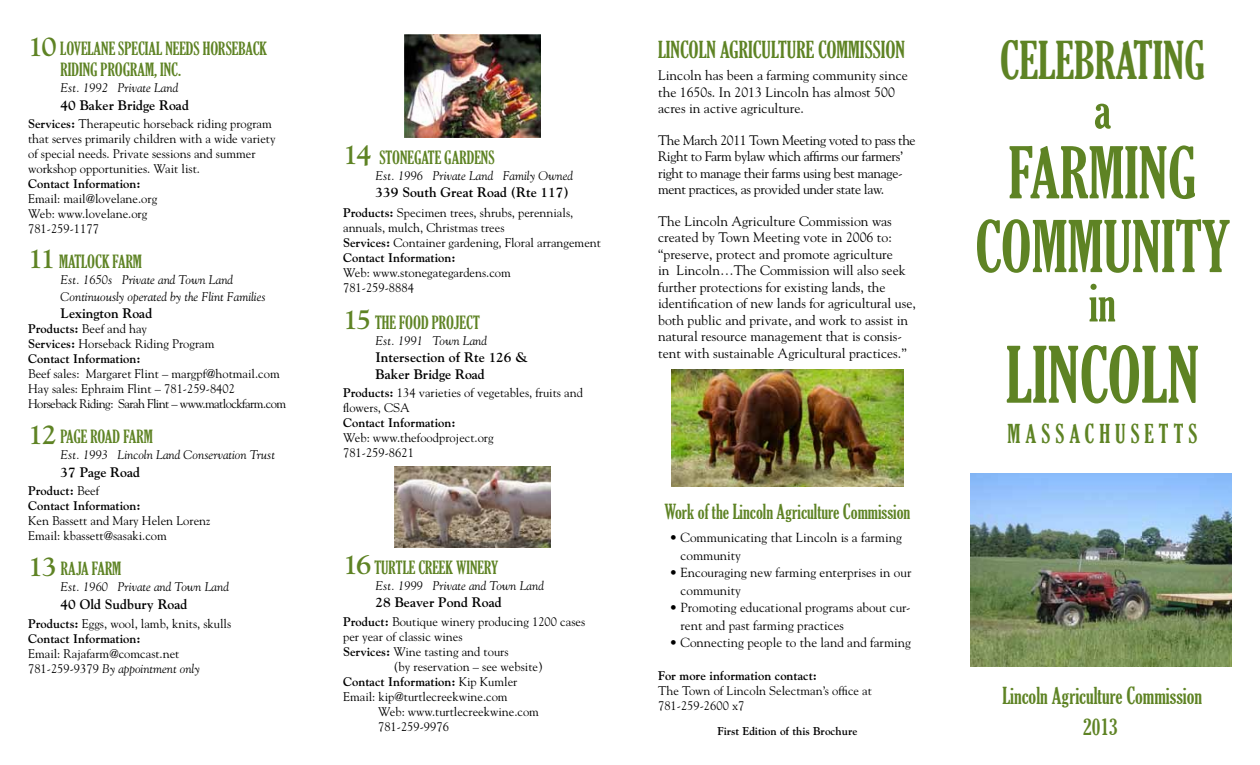
<style>
.page{position:relative;width:1260px;height:765px;background:#fff}
.page>*{position:absolute;margin:0;border:0;box-sizing:border-box;transform-origin:0 0}
.t1{font:extra-condensed 75px "Gloucester";color:#5e8324}
.t2{font:extra-condensed 68.75px "Gloucester";color:#5e8324}
.t3{font:extra-condensed 52.5px "Gloucester";color:#5e8324}
.t4{font:extra-condensed 50px "Gloucester";color:#5e8324}
.t5{font:extra-condensed 25px "Gloucester";letter-spacing:.205em;color:#5e8324}
.t6{font:extra-condensed 22.5px/31.2px "Gloucester";color:#5e8324;text-align:center}
.t7{font:extra-condensed 20px "Gloucester";color:#5e8324}
.t8{font:extra-condensed 17.5px/21px "Gloucester";color:#5e8324}
.t9{font:13.75px/16.5px "Goudy Std";color:#000}
.t10{font:13.75px/16.5px "Goudy Std";letter-spacing:-.025em;color:#000}
.t11{font:700 13.75px/16.2px "Goudy Std";color:#000}
.t12{font:13.12px/17.5px "Goudy Std";color:#000}
.t13{font:12.5px/15px "Goudy Std";color:#000}
.t14{font:700 12.5px/15px "Goudy Std";color:#000}
.t15{font:italic 12.5px/16.2px "Goudy Std";color:#000}
.t16{font:700 11.25px "Goudy Std";color:#000}
.s1{font-family:"Goudy Std";font-weight:700;font-stretch:normal;font-size:27.5px}
.s2{font-weight:700}
.s3{font-weight:400}
.s4{font-style:italic}
</style>
<div class="page">
<img style="left:394px;top:466px;width:157px;height:81px">
<img style="left:405px;top:34px;width:135px;height:103px">
<img style="left:671px;top:370px;width:233px;height:117px">
<img style="left:971px;top:473px;width:261px;height:194px">
<h3 class="t8" style="left:61px;top:38px;width:208px;text-indent:-32px"><span class="s1">10</span> LOVELANE SPECIAL NEEDS HORSEBACK<br>RIDING PROGRAM, INC.</h3>
<p class="t15" style="left:61px;top:80px;width:119px">Est. 1992 Private Land</p>
<p class="t11" style="left:61px;top:97px;width:130px">40 Baker Bridge Road</p>
<p class="t13" style="left:28px;top:116px;width:249px"><span class="s2">Services:</span> Therapeutic horseback riding program that serves primarily children with a wide variety of special needs. Private sessions and summer workshop opportunities. Wait list.</p>
<p class="t14" style="left:28px;top:177px;width:114px">Contact Information:</p>
<p class="t13" style="left:28px;top:191px;width:131px">Email: mail@lovelane.org<br>Web: www.lovelane.org<br>781-259-1177</p>
<h3 class="t8" style="left:28px;top:251px;width:115px"><span class="s1">11</span> MATLOCK FARM</h3>
<p class="t15" style="left:61px;top:272px;width:207px">Est. 1650s Private and Town Land<br>Continuously operated by the Flint Families</p>
<p class="t11" style="left:61px;top:305px;width:93px">Lexington Road</p>
<p class="t14" style="left:28px;top:321px;width:188px">Products: <span class="s3">Beef and hay<br></span>Services: <span class="s3">Horseback Riding Program<br></span>Contact Information:</p>
<p class="t13" style="left:28px;top:366px;width:260px">Beef sales: Margaret Flint – margpf@hotmail.com<br>Hay sales: Ephraim Flint – 781-259-8402<br>Horseback Riding: Sarah Flint – www.matlockfarm.com</p>
<h3 class="t8" style="left:28px;top:426px;width:126px"><span class="s1">12</span> PAGE ROAD FARM</h3>
<p class="t15" style="left:61px;top:447px;width:216px">Est. 1993 Lincoln Land Conservation Trust</p>
<p class="t11" style="left:61px;top:464px;width:81px">37 Page Road</p>
<p class="t14" style="left:28px;top:484px;width:114px">Product: <span class="s3">Beef<br></span>Contact Information:</p>
<p class="t13" style="left:28px;top:513px;width:184px">Ken Bassett and Mary Helen Lorenz<br>Email: kbassett@sasaki.com</p>
<h3 class="t8" style="left:28px;top:558px;width:41px"><span class="s1">13</span>RAJA</h3>
<h3 class="t8" style="left:92px;top:558px;width:31px">FARM</h3>
<p class="t15" style="left:61px;top:579px;width:170px">Est. 1960 Private and Town Land</p>
<p class="t11" style="left:61px;top:596px;width:128px">40 Old Sudbury Road</p>
<p class="t14" style="left:28px;top:616px;width:205px">Products: <span class="s3">Eggs, wool, lamb, knits, skulls<br></span>Contact Information:</p>
<p class="t13" style="left:28px;top:646px;width:173px">Email: Rajafarm@comcast.net<br>781-259-9379 <span class="s4">By appointment only</span></p>
<h3 class="t8" style="left:343px;top:147px;width:73px"><span class="s1">14</span> STONEGATE</h3>
<h3 class="t8" style="left:444px;top:147px;width:52px">GARDENS</h3>
<p class="t15" style="left:376px;top:167px;width:199px">Est. 1996 Private Land Family Owned</p>
<p class="t11" style="left:376px;top:184px;width:195px">339 South Great Road (Rte 117)</p>
<p class="t13" style="left:343px;top:205px;width:259px"><span class="s2">Products:</span> Specimen trees, shrubs, perennials, annuals, mulch, Christmas trees<br><span class="s2">Services:</span> Container gardening, Floral arrangement <span class="s2">Contact Information:</span></p>
<p class="t13" style="left:343px;top:265px;width:169px">Web: www.stonegategardens.com<br>781-259-8884</p>
<h3 class="t8" style="left:343px;top:312px;width:135px"><span class="s1">15</span> THE FOOD PROJECT</h3>
<p class="t15" style="left:376px;top:332px;width:113px">Est. 1991 Town Land</p>
<p class="t11" style="left:376px;top:349px;width:154px">Intersection of Rte 126 &amp;<br>Baker Bridge Road</p>
<p class="t13" style="left:343px;top:385px;width:241px"><span class="s2">Products:</span> 134 varieties of vegetables, fruits and flowers, CSA</p>
<p class="t14" style="left:343px;top:415px;width:114px">Contact Information:</p>
<p class="t13" style="left:343px;top:430px;width:152px">Web: www.thefoodproject.org<br>781-259-8621</p>
<h3 class="t8" style="left:343px;top:557px;width:157px"><span class="s1">16</span> TURTLE CREEK WINERY</h3>
<p class="t15" style="left:376px;top:577px;width:170px">Est. 1999 Private and Town Land</p>
<p class="t11" style="left:376px;top:594px;width:128px">28 Beaver Pond Road</p>
<p class="t13" style="left:343px;top:614px;width:244px"><span class="s2">Product:</span> Boutique winery producing 1200 cases</p>
<p class="t13" style="left:343px;top:629px;width:121px">per year of classic wines</p>
<p class="t13" style="left:343px;top:644px;width:167px"><span class="s2">Services:</span> Wine tasting and tours</p>
<p class="t13" style="left:394px;top:659px;width:151px">(by reservation – see website)</p>
<p class="t14" style="left:343px;top:674px;width:176px">Contact Information: <span class="s3">Kip Kumler</span></p>
<p class="t13" style="left:343px;top:689px;width:166px">Email: kip@turtlecreekwine.com</p>
<p class="t13" style="left:378px;top:704px;width:162px">Web: www.turtlecreekwine.com</p>
<p class="t13" style="left:378px;top:719px;width:72px">781-259-9976</p>
<h3 class="t6" style="left:658px;top:34px;width:10px">LINCOLN</h3>
<h3 class="t6" style="left:720px;top:34px;width:28px">AGRICUL</h3>
<h3 class="t6" style="left:778px;top:34px;width:50px">TURE COMMISSION</h3>
<p class="t9" style="left:658px;top:67px;width:251px">Lincoln has been a farming community since the 1650s. In 2013 Lincoln has almost 500 acres in active agriculture.</p>
<p class="t10" style="left:658px;top:132px;width:259px">The March 2011 Town Meeting voted to pass the Right to Farm bylaw which affirms our farmers’ right to manage their farms using best manage&shy;ment practices, as provided under state law.</p>
<p class="t9" style="left:658px;top:213px;width:259px">The Lincoln Agriculture Commission was created by Town Meeting vote in 2006 to: “preserve, protect and promote agriculture<br>in Lincoln…The Commission will also seek further protections for existing lands, the identification of new lands for agricultural use, both public and private, and work to assist in natural resource management that is consis&shy;tent with sustainable Agricultural practices.”</p>
<h3 class="t7" style="left:665px;top:500px;width:247px">WORK OF THE LINCOLN AGRICULTURE COMMISSION</h3>
<p class="t12" style="left:681px;top:529px;width:223px;text-indent:-11px">• Communicating that Lincoln is a farming community</p>
<p class="t12" style="left:681px;top:564px;width:232px;text-indent:-11px">• Encouraging new farming enterprises in our community</p>
<p class="t12" style="left:681px;top:599px;width:231px;text-indent:-11px">• Promoting educational programs about cur&shy;rent and past farming practices</p>
<p class="t12" style="left:669px;top:634px;width:243px">• Connecting people to the land and farming</p>
<p class="t14" style="left:658px;top:668px;width:161px">For more information contact:</p>
<p class="t13" style="left:658px;top:683px;width:215px">The Town of Lincoln Selectman’s office at<br>781-259-2600 x7</p>
<p class="t16" style="left:717px;top:724px;width:142px">First Edition of this Brochure</p>
<h3 class="t4" style="left:1000px;top:32px;width:207px">CELEBRATING</h3>
<h3 class="t3" style="left:1094px;top:79px;width:18px">A</h3>
<h2 class="t2" style="left:1009px;top:134px;width:189px">FARMING</h2>
<h2 class="t2" style="left:975px;top:207px;width:30px">COMMUNI</h2>
<h2 class="t2" style="left:1175px;top:207px;width:55px">TY</h2>
<h3 class="t3" style="left:1089px;top:272px;width:29px">IN</h3>
<h1 class="t1" style="left:1006px;top:332px;width:28px">LINCO</h1>
<h1 class="t1" style="left:1141px;top:332px;width:57px">LN</h1>
<h3 class="t5" style="left:1007px;top:419px;width:191px">MASS ACHUS ETTS</h3>
<h3 class="t6" style="left:1002px;top:680px;width:201px">LINCOLN AGRICULTURE COMMISSION<br>2013</h3>
</div>
